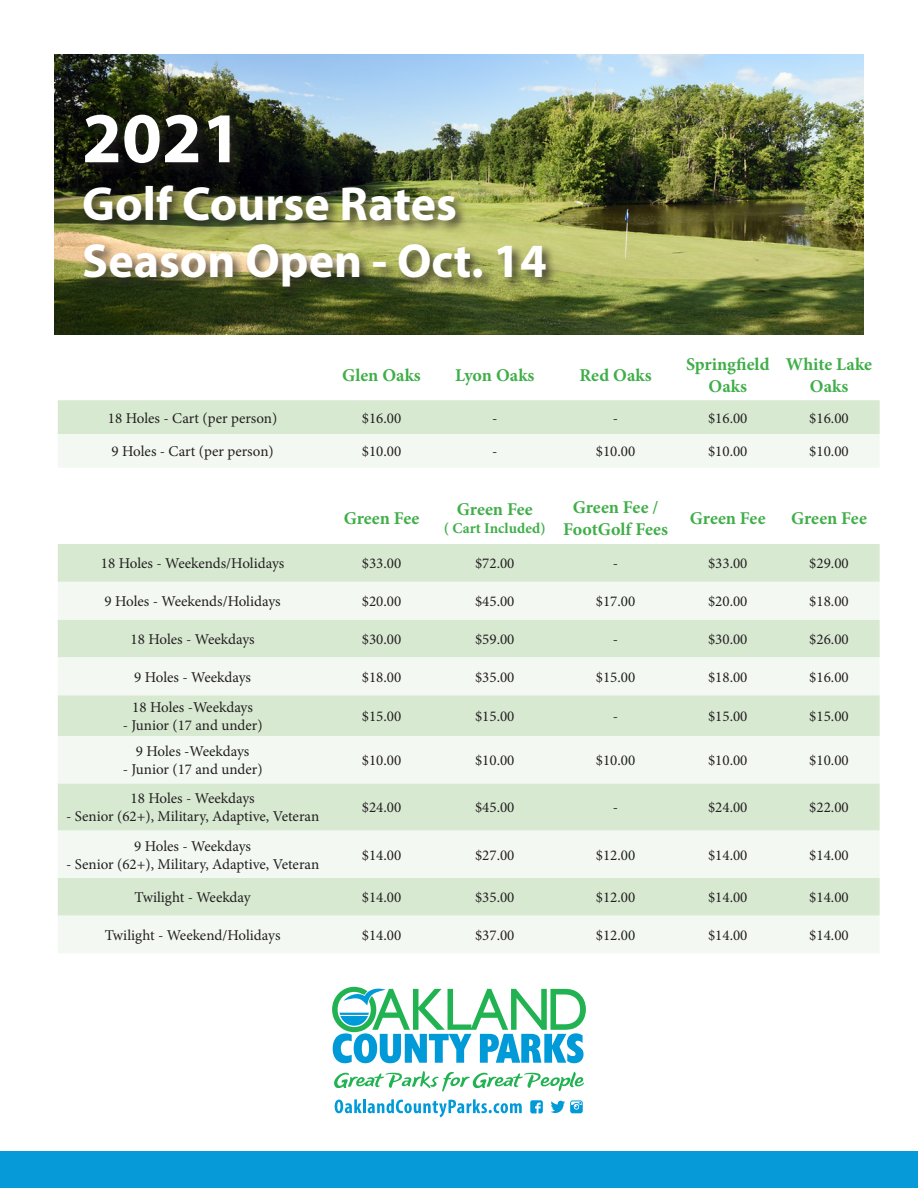
<style>
.page{position:relative;width:918px;height:1188px;background:#fff}
.page>*{position:absolute;margin:0;border:0;box-sizing:border-box;transform-origin:0 0}
.t1{font:700 72px "Myriad Pro";color:#fff}
.t2{font:700 48px "Myriad Pro";color:#fff}
.t3{font:700 18px/21.6px "Minion Pro";color:#40ae49;text-align:center}
.t4{font:15px "Minion Pro";color:#231f20}
.t5{font:700 15px "Minion Pro";letter-spacing:.005em;color:#40ae49}
</style>
<div class="page">
<img style="left:54px;top:54px;width:810px;height:281px">
<div style="left:80px;top:112px;width:478px;height:188px;background:#231f20;opacity:.75"></div>
<div style="left:58px;top:400px;width:822px;height:34px;background:#d8e9d2"></div>
<svg style="left:58px;top:434px;width:822px;height:519px;fill:#f3f9f2"></svg>
<div style="left:0;top:1151px;width:918px;height:37px;background:#069ad9"></div>
<svg style="left:332px;top:986px;width:254px;height:77px"></svg>
<svg style="left:334px;top:1071px;width:250px;height:21px"></svg>
<svg style="left:335px;top:1099px;width:27px;height:14px"></svg>
<hr style="left:363px;top:1099px;width:3px;height:14px;background:#009ad9">
<svg style="left:368px;top:1099px;width:154px;height:18px"></svg>
<svg style="left:530px;top:1100px;width:13px;height:13px"></svg>
<svg style="left:551px;top:1100px;width:32px;height:13px"></svg>
<p class="t1" style="left:82px;top:91px;width:161px">2021</p>
<p class="t2" style="left:82px;top:172px;width:376px">Golf Course Rates</p>
<p class="t2" style="left:82px;top:230px;width:466px">Season Open - Oct. 14</p>
<p class="t3" style="left:342px;top:364px;width:80px">Glen Oaks</p>
<p class="t3" style="left:455px;top:364px;width:81px">Lyon Oaks</p>
<p class="t3" style="left:580px;top:364px;width:74px">Red Oaks</p>
<p class="t3" style="left:686px;top:353px;width:85px">Springfield<br>Oaks</p>
<p class="t3" style="left:786px;top:353px;width:88px">White Lake<br>Oaks</p>
<p class="t4" style="left:108px;top:408px;width:171px">18 Holes - Cart (per person)</p>
<p class="t4" style="left:362px;top:408px;width:41px">$16.00</p>
<p class="t4" style="left:492px;top:408px;width:7px">-</p>
<p class="t4" style="left:613px;top:408px;width:7px">-</p>
<p class="t4" style="left:708px;top:408px;width:41px">$16.00</p>
<p class="t4" style="left:809px;top:408px;width:41px">$16.00</p>
<p class="t4" style="left:112px;top:441px;width:164px">9 Holes - Cart (per person)</p>
<p class="t4" style="left:362px;top:441px;width:41px">$10.00</p>
<p class="t4" style="left:492px;top:441px;width:7px">-</p>
<p class="t4" style="left:596px;top:441px;width:41px">$10.00</p>
<p class="t4" style="left:708px;top:441px;width:41px">$10.00</p>
<p class="t4" style="left:809px;top:441px;width:41px">$10.00</p>
<p class="t3" style="left:344px;top:507px;width:77px">Green Fee</p>
<p class="t3" style="left:457px;top:498px;width:77px">Green Fee</p>
<p class="t5" style="left:444px;top:518px;width:103px">( Cart Included)</p>
<p class="t3" style="left:563px;top:496px;width:106px">Green Fee /<br>FootGolf Fees</p>
<p class="t3" style="left:690px;top:507px;width:77px">Green Fee</p>
<p class="t3" style="left:791px;top:507px;width:77px">Green Fee</p>
<p class="t4" style="left:101px;top:554px;width:185px">18 Holes - Weekends/Holidays</p>
<p class="t4" style="left:362px;top:554px;width:41px">$33.00</p>
<p class="t4" style="left:475px;top:554px;width:41px">$72.00</p>
<p class="t4" style="left:613px;top:554px;width:7px">-</p>
<p class="t4" style="left:708px;top:554px;width:41px">$33.00</p>
<p class="t4" style="left:809px;top:554px;width:41px">$29.00</p>
<p class="t4" style="left:105px;top:591px;width:178px">9 Holes - Weekends/Holidays</p>
<p class="t4" style="left:362px;top:591px;width:41px">$20.00</p>
<p class="t4" style="left:475px;top:591px;width:41px">$45.00</p>
<p class="t4" style="left:596px;top:591px;width:41px">$17.00</p>
<p class="t4" style="left:708px;top:591px;width:41px">$20.00</p>
<p class="t4" style="left:809px;top:591px;width:41px">$18.00</p>
<p class="t4" style="left:131px;top:629px;width:126px">18 Holes - Weekdays</p>
<p class="t4" style="left:362px;top:629px;width:41px">$30.00</p>
<p class="t4" style="left:475px;top:629px;width:41px">$59.00</p>
<p class="t4" style="left:613px;top:629px;width:7px">-</p>
<p class="t4" style="left:708px;top:629px;width:41px">$30.00</p>
<p class="t4" style="left:809px;top:629px;width:41px">$26.00</p>
<p class="t4" style="left:134px;top:667px;width:118px">9 Holes - Weekdays</p>
<p class="t4" style="left:362px;top:667px;width:41px">$18.00</p>
<p class="t4" style="left:475px;top:667px;width:41px">$35.00</p>
<p class="t4" style="left:596px;top:667px;width:41px">$15.00</p>
<p class="t4" style="left:708px;top:667px;width:41px">$18.00</p>
<p class="t4" style="left:809px;top:667px;width:41px">$16.00</p>
<p class="t4" style="left:132px;top:697px;width:122px">18 Holes -Weekdays</p>
<p class="t4" style="left:123px;top:715px;width:141px">- Junior (17 and under)</p>
<p class="t4" style="left:362px;top:706px;width:41px">$15.00</p>
<p class="t4" style="left:475px;top:706px;width:41px">$15.00</p>
<p class="t4" style="left:613px;top:706px;width:7px">-</p>
<p class="t4" style="left:708px;top:706px;width:41px">$15.00</p>
<p class="t4" style="left:809px;top:706px;width:41px">$15.00</p>
<p class="t4" style="left:136px;top:741px;width:115px">9 Holes -Weekdays</p>
<p class="t4" style="left:123px;top:759px;width:141px">- Junior (17 and under)</p>
<p class="t4" style="left:131px;top:789px;width:126px">18 Holes - Weekdays</p>
<p class="t4" style="left:66px;top:807px;width:255px">- Senior (62+), Military, Adaptive, Veteran</p>
<p class="t4" style="left:134px;top:836px;width:118px">9 Holes - Weekdays</p>
<p class="t4" style="left:66px;top:854px;width:255px">- Senior (62+), Military, Adaptive, Veteran</p>
<p class="t4" style="left:362px;top:750px;width:41px">$10.00</p>
<p class="t4" style="left:475px;top:750px;width:41px">$10.00</p>
<p class="t4" style="left:596px;top:750px;width:41px">$10.00</p>
<p class="t4" style="left:708px;top:750px;width:41px">$10.00</p>
<p class="t4" style="left:809px;top:750px;width:41px">$10.00</p>
<p class="t4" style="left:362px;top:798px;width:41px">$24.00</p>
<p class="t4" style="left:475px;top:798px;width:41px">$45.00</p>
<p class="t4" style="left:613px;top:798px;width:7px">-</p>
<p class="t4" style="left:708px;top:798px;width:41px">$24.00</p>
<p class="t4" style="left:809px;top:798px;width:41px">$22.00</p>
<p class="t4" style="left:362px;top:845px;width:41px">$14.00</p>
<p class="t4" style="left:475px;top:845px;width:41px">$27.00</p>
<p class="t4" style="left:596px;top:845px;width:41px">$12.00</p>
<p class="t4" style="left:708px;top:845px;width:41px">$14.00</p>
<p class="t4" style="left:809px;top:845px;width:41px">$14.00</p>
<p class="t4" style="left:135px;top:887px;width:118px">Twilight - Weekday</p>
<p class="t4" style="left:362px;top:887px;width:41px">$14.00</p>
<p class="t4" style="left:475px;top:887px;width:41px">$35.00</p>
<p class="t4" style="left:596px;top:887px;width:41px">$12.00</p>
<p class="t4" style="left:708px;top:887px;width:41px">$14.00</p>
<p class="t4" style="left:809px;top:887px;width:41px">$14.00</p>
<p class="t4" style="left:105px;top:925px;width:177px">Twilight - Weekend/Holidays</p>
<p class="t4" style="left:362px;top:925px;width:41px">$14.00</p>
<p class="t4" style="left:475px;top:925px;width:41px">$37.00</p>
<p class="t4" style="left:596px;top:925px;width:41px">$12.00</p>
<p class="t4" style="left:708px;top:925px;width:41px">$14.00</p>
<p class="t4" style="left:809px;top:925px;width:41px">$14.00</p>
</div>
